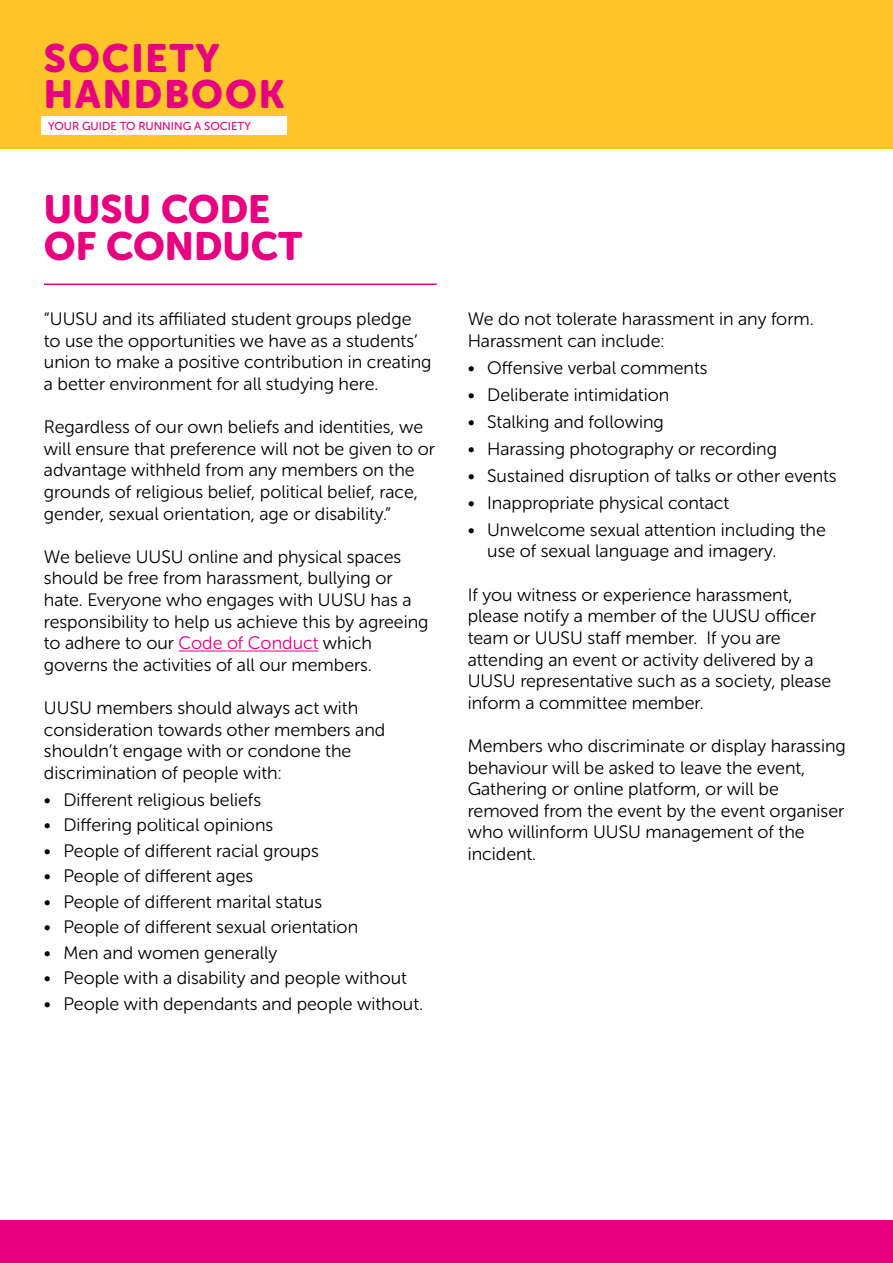
<style>
.page{position:relative;width:893px;height:1263px;background:#fff}
.page>*{position:absolute;margin:0;border:0;box-sizing:border-box;transform-origin:0 0}
.t1{font:39.3px/37.5px "Museo Sans Rounded 900";color:#e6007f}
.t2{font:39.3px/36px "Museo Sans Rounded 900";letter-spacing:.05em;color:#e6007f}
.t3{font:18px/21.6px "Museo Sans Rounded 300";color:#000}
.t4{font:11.55px "Museo Sans Rounded 500";color:#e6007f}
.s1{color:#e6007f}
</style>
<div class="page">
<div style="left:0;top:0;width:893px;height:149px;background:#ffc52b"></div>
<div style="left:0;top:1220px;width:893px;height:43px;background:#e6007f"></div>
<div style="left:41px;top:116px;width:246px;height:18px;background:#fff"></div>
<hr style="left:44px;top:283px;width:393px;height:2px;background:#e6007f">
<hr style="left:179px;top:651px;width:139px;height:1px;background:#e6007f">
<h1 class="t2" style="left:44px;top:40px;width:243px">SOCIETY<br>HANDBOOK</h1>
<p class="t4" style="left:48px;top:120px;width:204px">YOUR GUIDE TO RUNNING A SOCIETY</p>
<h1 class="t1" style="left:44px;top:191px;width:260px">UUSU CODE<br>OF CONDUCT</h1>
<p class="t3" style="left:44px;top:308px;width:389px">“UUSU and its affiliated student groups pledge to use the opportunities we have as a students’ union to make a positive contribution in creating a better environment for all studying here.</p>
<p class="t3" style="left:44px;top:416px;width:393px">Regardless of our own beliefs and identities, we will ensure that preference will not be given to or advantage withheld from any members on the grounds of religious belief, political belief, race, gender, sexual orientation, age or disability.”</p>
<p class="t3" style="left:44px;top:546px;width:386px">We believe UUSU online and physical spaces should be free from harassment, bullying or hate. Everyone who engages with UUSU has a responsibility to help us achieve this by agreeing to adhere to our <span class="s1">Code of Conduct</span> which governs the activities of all our members.</p>
<p class="t3" style="left:44px;top:697px;width:343px">UUSU members should always act with consideration towards other members and shouldn’t engage with or condone the discrimination of people with:</p>
<p class="t3" style="left:44px;top:789px;width:219px">• Different religious beliefs</p>
<p class="t3" style="left:44px;top:814px;width:231px">• Differing political opinions</p>
<p class="t3" style="left:44px;top:840px;width:276px">• People of different racial groups</p>
<p class="t3" style="left:44px;top:865px;width:211px">• People of different ages</p>
<p class="t3" style="left:44px;top:891px;width:280px">• People of different marital status</p>
<p class="t3" style="left:44px;top:916px;width:316px">• People of different sexual orientation</p>
<p class="t3" style="left:44px;top:942px;width:235px">• Men and women generally</p>
<p class="t3" style="left:44px;top:967px;width:365px">• People with a disability and people without</p>
<p class="t3" style="left:44px;top:993px;width:381px">• People with dependants and people without.</p>
<p class="t3" style="left:468px;top:308px;width:347px">We do not tolerate harassment in any form.<br>Harassment can include:</p>
<p class="t3" style="left:468px;top:357px;width:241px">• Offensive verbal comments</p>
<p class="t3" style="left:468px;top:384px;width:203px">• Deliberate intimidation</p>
<p class="t3" style="left:468px;top:411px;width:198px">• Stalking and following</p>
<p class="t3" style="left:468px;top:438px;width:311px">• Harassing photography or recording</p>
<p class="t3" style="left:468px;top:465px;width:370px">• Sustained disruption of talks or other events</p>
<p class="t3" style="left:468px;top:492px;width:263px">• Inappropriate physical contact</p>
<p class="t3" style="left:487px;top:519px;width:340px;text-indent:-19px">• Unwelcome sexual attention including the use of sexual language and imagery.</p>
<p class="t3" style="left:468px;top:584px;width:365px">If you witness or experience harassment, please notify a member of the UUSU officer team or UUSU staff member. If you are attending an event or activity delivered by a UUSU representative such as a society, please inform a committee member.</p>
<p class="t3" style="left:468px;top:735px;width:380px">Members who discriminate or display harassing behaviour will be asked to leave the event, Gathering or online platform, or will be removed from the event by the event organiser who willinform UUSU management of the incident.</p>
</div>
